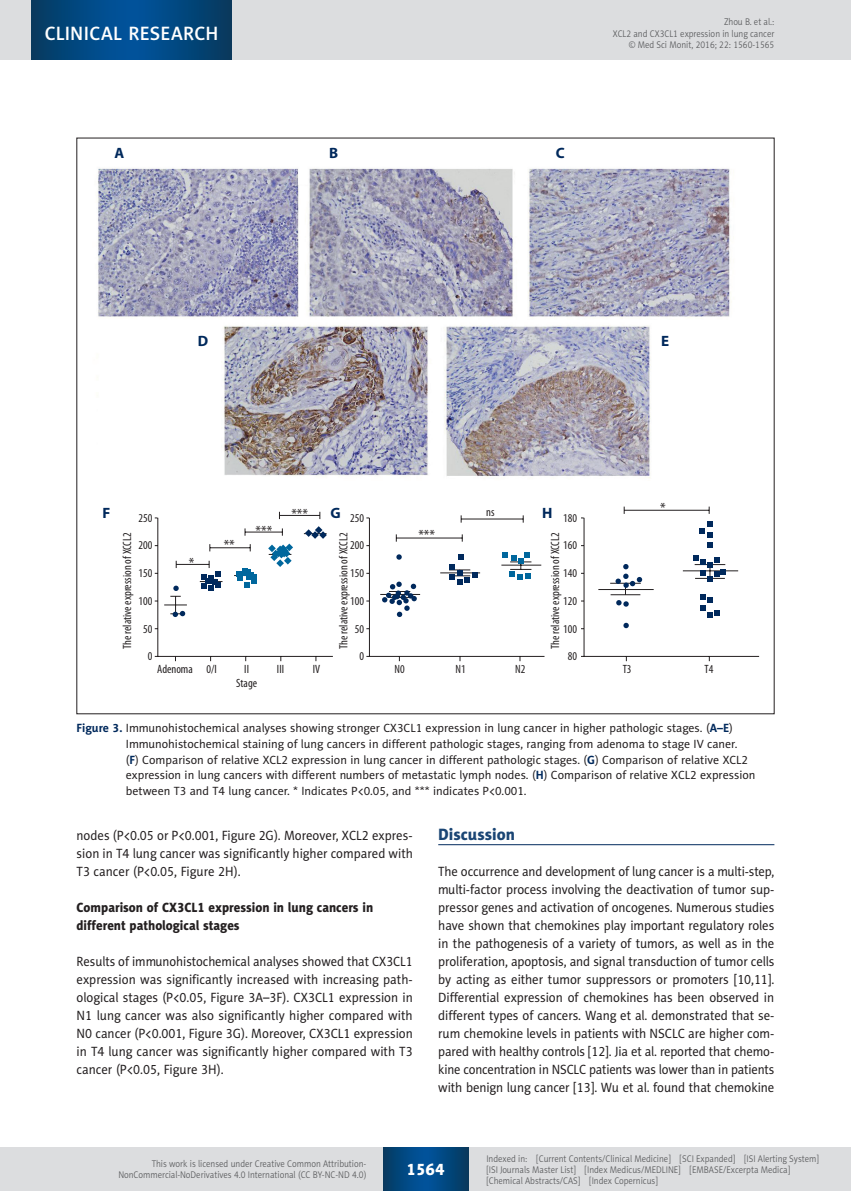
<style>
.page{position:relative;width:851px;height:1191px;background:#fff}
.page>*{position:absolute;margin:0;border:0;box-sizing:border-box;transform-origin:0 0}
.t1{font:19.5px "Naomi Sans EFN Medium";letter-spacing:.015em;color:#fff}
.MSM_Headline_1{font:16.5px "Naomi Sans EFN Heavy";color:#1a4574}
.t2{font:16.5px "Naomi Sans EFN Heavy";color:#fff}
.t3{font:condensed 15px "Myriad Pro";color:#231f20}
.t4{font:700 15px "Myriad Pro";color:#00295c}
.MSM_Body{font:13.5px/18px "Naomi Sans EFN";color:#231f20;text-align:justify;scale:.94 1}
.MSM_Body-2{font:13.5px/18px "Naomi Sans EFN";color:#231f20;text-align:justify;scale:.95 1}
.MSM_Headline_2{font:13.5px/18px "Naomi Sans EFN Heavy";color:#231f20;scale:.95 1}
.MSM_Rycina_tytul{font:12px/15.8px "Naomi Sans EFN";color:#231f20}
.t5{font:condensed 12px/14.4px "Myriad Pro";color:#231f20;text-align:center}
.t6{font:9.75px/11.2px "Naomi Sans EFN Light";color:#57585a;text-align:right;scale:.9 1}
.s1{font-weight:700;color:#00295c}
</style>
<div class="page">
<hr style="left:438px;top:844px;width:336px;height:1px;background:#00295c">
<img style="left:97px;top:168px;width:634px;height:310px">
<hr style="left:501px;top:565px;width:40px;height:1px;background:#231f20">
<hr style="left:157px;top:518px;width:1px;height:138px;background:#231f20">
<hr style="left:155px;top:656px;width:178px;height:1px;background:#231f20">
<hr style="left:176px;top:564px;width:33px;height:1px;background:#231f20">
<hr style="left:245px;top:531px;width:37px;height:1px;background:#231f20">
<hr style="left:210px;top:547px;width:40px;height:1px;background:#231f20">
<hr style="left:279px;top:515px;width:41px;height:1px;background:#231f20">
<svg style="left:234px;top:568px;width:23px;height:19px"></svg>
<svg style="left:502px;top:552px;width:29px;height:28px"></svg>
<svg style="left:200px;top:561px;width:22px;height:29px"></svg>
<div style="left:205px;top:578px;width:9px;height:5px;background:#00295c"></div>
<svg style="left:304px;top:526px;width:23px;height:13px"></svg>
<svg style="left:268px;top:543px;width:25px;height:24px"></svg>
<svg style="left:164px;top:585px;width:23px;height:32px"></svg>
<hr style="left:369px;top:518px;width:1px;height:138px;background:#231f20">
<hr style="left:366px;top:656px;width:178px;height:1px;background:#231f20">
<hr style="left:380px;top:594px;width:40px;height:1px;background:#231f20">
<hr style="left:440px;top:572px;width:40px;height:1px;background:#231f20">
<hr style="left:396px;top:537px;width:66px;height:1px;background:#231f20">
<hr style="left:461px;top:518px;width:62px;height:1px;background:#231f20">
<svg style="left:449px;top:554px;width:28px;height:31px"></svg>
<svg style="left:396px;top:554px;width:5px;height:6px"></svg>
<svg style="left:382px;top:581px;width:35px;height:36px"></svg>
<hr style="left:583px;top:518px;width:1px;height:138px;background:#231f20">
<hr style="left:581px;top:656px;width:178px;height:1px;background:#231f20">
<hr style="left:598px;top:589px;width:55px;height:1px;background:#231f20">
<hr style="left:610px;top:583px;width:30px;height:1px;background:#231f20">
<hr style="left:610px;top:594px;width:30px;height:1px;background:#231f20">
<hr style="left:682px;top:570px;width:56px;height:1px;background:#231f20">
<hr style="left:624px;top:510px;width:85px;height:1px;background:#231f20">
<svg style="left:699px;top:522px;width:13px;height:25px"></svg>
<svg style="left:700px;top:594px;width:19px;height:23px"></svg>
<svg style="left:693px;top:555px;width:33px;height:27px"></svg>
<svg style="left:615px;top:564px;width:27px;height:42px"></svg>
<svg style="left:623px;top:623px;width:5px;height:5px"></svg>
<div style="left:0;top:1148px;width:850px;height:43px;background:#dcdddf"></div>
<svg style="left:383px;top:1147px;width:85px;height:43px;background:#02477e"></svg>
<div style="left:0;top:0;width:850px;height:60px;background:#dcdddf"></div>
<hr style="left:850px;top:0;width:1px;height:60px;background:#dcdddf">
<svg style="left:32px;top:0;width:200px;height:60px;background:#02477e"></svg>
<h1 class="t1" style="left:45px;top:22px;width:175px">CLINICAL RESEARCH</h1>
<p class="t4" style="left:114px;top:143px;width:11px">A</p>
<p class="t4" style="left:329px;top:143px;width:11px">B</p>
<p class="t4" style="left:555px;top:143px;width:10px">C</p>
<p class="t6" style="left:612px;top:16px;width:181px">Zhou B. et al.:<br>XCL2 and CX3CL1 expression in lung cancer © Med Sci Monit, 2016; 22: 1560-1565</p>
<p class="t4" style="left:198px;top:331px;width:12px">D</p>
<p class="t4" style="left:103px;top:503px;width:9px">F</p>
<p class="t4" style="left:330px;top:503px;width:12px">G</p>
<p class="t4" style="left:542px;top:503px;width:12px">H</p>
<p class="t3" style="left:291px;top:506px;width:18px">***</p>
<p class="t5" style="left:486px;top:504px;width:10px">ns</p>
<p class="t5" style="left:138px;top:511px;width:15px">250</p>
<p class="t5" style="left:138px;top:538px;width:15px">200</p>
<p class="t5" style="left:138px;top:566px;width:15px">150</p>
<p class="t5" style="left:138px;top:594px;width:15px">100</p>
<p class="t5" style="left:143px;top:622px;width:11px">50</p>
<p class="t5" style="left:148px;top:649px;width:6px">0</p>
<p class="t5" style="left:350px;top:511px;width:15px">250</p>
<p class="t5" style="left:350px;top:538px;width:15px">200</p>
<p class="t5" style="left:350px;top:566px;width:15px">150</p>
<p class="t5" style="left:350px;top:594px;width:15px">100</p>
<p class="t5" style="left:355px;top:622px;width:11px">50</p>
<p class="t5" style="left:359px;top:649px;width:6px">0</p>
<p class="t5" style="left:563px;top:511px;width:15px">180</p>
<p class="t5" style="left:563px;top:538px;width:15px">160</p>
<p class="t5" style="left:563px;top:566px;width:15px">140</p>
<p class="t5" style="left:563px;top:594px;width:15px">120</p>
<p class="t5" style="left:563px;top:622px;width:15px">100</p>
<p class="t5" style="left:567px;top:649px;width:11px">80</p>
<p class="t3" style="left:255px;top:522px;width:18px">***</p>
<p class="t3" style="left:418px;top:527px;width:18px">***</p>
<p class="t5" style="left:120px;top:649px;width:118px;rotate:-90deg">The relative expression of XCCL2</p>
<p class="t5" style="left:336px;top:649px;width:118px;rotate:-90deg">The relative expression of XCCL2</p>
<p class="t5" style="left:548px;top:649px;width:118px;rotate:-90deg">The relative expression of XCCL2</p>
<p class="t3" style="left:224px;top:537px;width:13px">**</p>
<p class="t3" style="left:189px;top:555px;width:7px">*</p>
<p class="t4" style="left:661px;top:331px;width:10px">E</p>
<p class="t3" style="left:660px;top:500px;width:7px">*</p>
<p class="t5" style="left:157px;top:662px;width:61px">Adenoma 0/I</p>
<p class="t5" style="left:236px;top:662px;width:22px">II<br>Stage</p>
<p class="t5" style="left:277px;top:662px;width:9px">III</p>
<p class="t5" style="left:312px;top:662px;width:9px">IV</p>
<p class="t5" style="left:394px;top:662px;width:12px">N0</p>
<p class="t5" style="left:455px;top:662px;width:12px">N1</p>
<p class="t5" style="left:515px;top:662px;width:12px">N2</p>
<p class="t5" style="left:622px;top:662px;width:10px">T3</p>
<p class="t5" style="left:704px;top:662px;width:10px">T4</p>
<p class="MSM_Rycina_tytul" style="left:126px;top:720px;width:631px;text-indent:-49px"><span class="s1">Figure 3.</span> Immunohistochemical analyses showing stronger CX3CL1 expression in lung cancer in higher pathologic stages. (<span class="s1">A–E</span>)<br>Immunohistochemical staining of lung cancers in different pathologic stages, ranging from adenoma to stage IV caner.<br>(<span class="s1">F</span>) Comparison of relative XCL2 expression in lung cancer in different pathologic stages. (<span class="s1">G</span>) Comparison of relative XCL2 expression in lung cancers with different numbers of metastatic lymph nodes. (<span class="s1">H</span>) Comparison of relative XCL2 expression between T3 and T4 lung cancer. * Indicates P&lt;0.05, and *** indicates P&lt;0.001.</p>
<p class="MSM_Body-2" style="left:77px;top:826px;width:355px">nodes (P&lt;0.05 or P&lt;0.001, Figure 2G). Moreover, XCL2 expres&shy;sion in T4 lung cancer was significantly higher compared with T3 cancer (P&lt;0.05, Figure 2H).</p>
<p class="MSM_Headline_2" style="left:77px;top:898px;width:314px">Comparison of CX3CL1 expression in lung cancers in different pathological stages</p>
<p class="MSM_Body" style="left:77px;top:952px;width:359px">Results of immunohistochemical analyses showed that CX3CL1 expression was significantly increased with increasing path&shy;ological stages (P&lt;0.05, Figure 3A–3F). CX3CL1 expression in N1 lung cancer was also significantly higher compared with N0 cancer (P&lt;0.001, Figure 3G). Moreover, CX3CL1 expression in T4 lung cancer was significantly higher compared with T3 cancer (P&lt;0.05, Figure 3H).</p>
<p class="MSM_Headline_1" style="left:438px;top:824px;width:78px">Discussion</p>
<p class="MSM_Body" style="left:438px;top:862px;width:359px">The occurrence and development of lung cancer is a multi-step, multi-factor process involving the deactivation of tumor sup&shy;pressor genes and activation of oncogenes. Numerous studies have shown that chemokines play important regulatory roles in the pathogenesis of a variety of tumors, as well as in the proliferation, apoptosis, and signal transduction of tumor cells by acting as either tumor suppressors or promoters [10,11].<br>Differential expression of chemokines has been observed in different types of cancers. Wang et al. demonstrated that se&shy;rum chemokine levels in patients with NSCLC are higher com&shy;pared with healthy controls [12]. Jia et al. reported that chemo&shy;kine concentration in NSCLC patients was lower than in patients with benign lung cancer [13]. Wu et al. found that chemokine</p>
<p class="t6" style="left:118px;top:1158px;width:277px">This work is licensed under Creative Common Attribution-<br>NonCommercial-NoDerivatives 4.0 International (CC BY-NC-ND 4.0)</p>
<p class="t2" style="left:406px;top:1159px;width:40px">1564</p>
<p class="t6" style="left:486px;top:1152px;width:371px;text-align:left">Indexed in: [Current Contents/Clinical Medicine] [SCI Expanded] [ISI Alerting System] [ISI Journals Master List] [Index Medicus/MEDLINE] [EMBASE/Excerpta Medica] [Chemical Abstracts/CAS] [Index Copernicus]</p>
</div>
